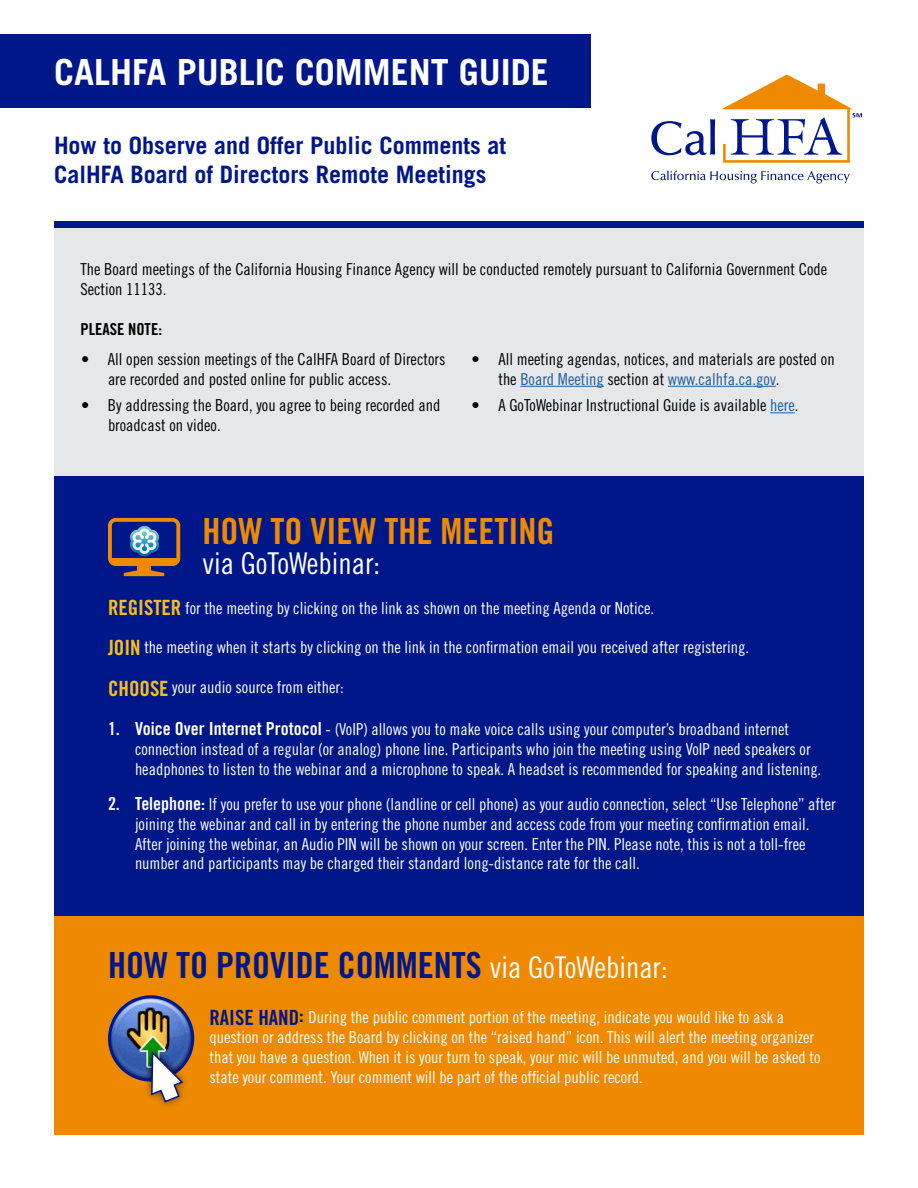
<style>
.page{position:relative;width:918px;height:1188px;background:#fff}
.page>*{position:absolute;margin:0;border:0;box-sizing:border-box;transform-origin:0 0}
.t1{font:36px "Trade Gothic LT Std Bd Cn 20";color:#001789}
.t2{font:700 36px "Trade Gothic LT Std";color:#fff}
.t3{font:36px "Trade Gothic LT Std Bd Cn 20";color:#ef8a00}
.t4{font:30px "Trade Gothic LT Std Cn 18";color:#fff}
.t5{font:700 24px/28.8px "Trade Gothic LT Std";color:#001789}
.t6{font:16.5px/19.8px "Trade Gothic LT Std Cn 18";color:#fff}
.t7{font:16.5px/19.8px "Trade Gothic LT Std Cn 18";color:#000}
.t8{font:16.5px "Trade Gothic LT Std Bd Cn 20";color:#000}
.s1{color:#215e9e}
.s2{font-family:"Trade Gothic LT Std Bd Cn 20";font-size:21px;color:#f4be1b}
.s3{font-family:"Trade Gothic LT Std Bd Cn 20";font-size:18px}
.s4{font-family:"Trade Gothic LT Std Cn 18";font-size:30px;color:#fff}
.s5{font-family:"Trade Gothic LT Std Bd Cn 20";font-size:21px;color:#001789}
</style>
<div class="page">
<div style="left:0;top:35px;width:591px;height:73px;background:#001789"></div>
<div style="left:54px;top:916px;width:810px;height:219px;background:#ef8a00"></div>
<div style="left:54px;top:476px;width:810px;height:440px;background:#001789"></div>
<div style="left:54px;top:227px;width:810px;height:249px;background:#e6e7e8"></div>
<div style="left:54px;top:221px;width:810px;height:6px;background:#001789"></div>
<svg style="left:651px;top:171px;width:199px;height:12px"></svg>
<svg style="left:651px;top:119px;width:64px;height:36px"></svg>
<svg style="left:721px;top:75px;width:141px;height:88px"></svg>
<hr style="left:520px;top:386px;width:84px;height:1px;background:#215e9e">
<hr style="left:668px;top:386px;width:108px;height:1px;background:#215e9e">
<svg style="left:770px;top:412px;width:25px;height:1px"></svg>
<img style="left:107px;top:995px;width:88px;height:86px">
<div style="left:108px;top:995px;width:86px;height:87px;border:3px solid #001789;border-radius:50%"></div>
<div style="left:143px;top:1045px;width:47px;height:65px;background:#000;opacity:.5"></div>
<svg style="left:150px;top:1049px;width:34px;height:55px;background:#999495"></svg>
<div style="left:108px;top:518px;width:72px;height:48px;border:4px solid #ef8a00;border-radius:6px"></div>
<hr style="left:112px;top:559px;width:64px;height:4px;background:#ef8a00">
<hr style="left:137px;top:566px;width:14px;height:4px;background:#ef8a00">
<svg style="left:124px;top:570px;width:40px;height:6px"></svg>
<img style="left:130px;top:525px;width:29px;height:32px">
<p class="t2" style="left:54px;top:50px;width:496px">CALHFA PUBLIC COMMENT GUIDE</p>
<p class="t5" style="left:54px;top:131px;width:454px">How to Observe and Offer Public Comments at<br>CalHFA Board of Directors Remote Meetings</p>
<p class="t7" style="left:80px;top:259px;width:748px">The Board meetings of the California Housing Finance Agency will be conducted remotely pursuant to California Government Code<br>Section 11133.</p>
<p class="t8" style="left:80px;top:319px;width:83px">PLEASE NOTE:</p>
<p class="t7" style="left:108px;top:349px;width:339px;text-indent:-27px">• All open session meetings of the CalHFA Board of Directors are recorded and posted online for public access.</p>
<p class="t7" style="left:108px;top:395px;width:334px;text-indent:-27px">• By addressing the Board, you agree to being recorded and broadcast on video.</p>
<p class="t7" style="left:498px;top:349px;width:338px;text-indent:-27px">• All meeting agendas, notices, and materials are posted on the <span class="s1">Board Meeting</span> section at <span class="s1">www.calhfa.ca.gov</span>.</p>
<p class="t7" style="left:471px;top:395px;width:329px">• A GoToWebinar Instructional Guide is available <span class="s1">here</span>.</p>
<p class="t3" style="left:202px;top:509px;width:353px">HOW TO VIEW THE MEETING</p>
<p class="t4" style="left:202px;top:545px;width:179px">via GoToWebinar:</p>
<p class="t6" style="left:108px;top:598px;width:548px"><span class="s2">REGISTER</span> for the meeting by clicking on the link as shown on the meeting Agenda or Notice.</p>
<p class="t6" style="left:108px;top:637px;width:643px"><span class="s2">JOIN</span> the meeting when it starts by clicking on the link in the confirmation email you received after registering.</p>
<p class="t6" style="left:108px;top:678px;width:237px"><span class="s2">CHOOSE</span> your audio source from either:</p>
<p class="t6" style="left:135px;top:719px;width:688px;text-indent:-27px"><span class="s3">1. Voice Over Internet Protocol</span> - (VoIP) allows you to make voice calls using your computer’s broadband internet connection instead of a regular (or analog) phone line. Participants who join the meeting using VoIP need speakers or headphones to listen to the webinar and a microphone to speak. A headset is recommended for speaking and listening.</p>
<p class="t6" style="left:135px;top:794px;width:702px;text-indent:-27px"><span class="s3">2. Telephone:</span> If you prefer to use your phone (landline or cell phone) as your audio connection, select “Use Telephone” after joining the webinar and call in by entering the phone number and access code from your meeting confirmation email.<br>After joining the webinar, an Audio PIN will be shown on your screen. Enter the PIN. Please note, this is not a toll-free number and participants may be charged their standard long-distance rate for the call.</p>
<p class="t1" style="left:108px;top:943px;width:561px">HOW TO PROVIDE COMMENTS <span class="s4">via GoToWebinar:</span></p>
<p class="t6" style="left:209px;top:1008px;width:613px"><span class="s5">RAISE HAND:</span> During the public comment portion of the meeting, indicate you would like to ask a question or address the Board by clicking on the “raised hand” icon. This will alert the meeting organizer that you have a question. When it is your turn to speak, your mic will be unmuted, and you will be asked to state your comment. Your comment will be part of the official public record.</p>
</div>
